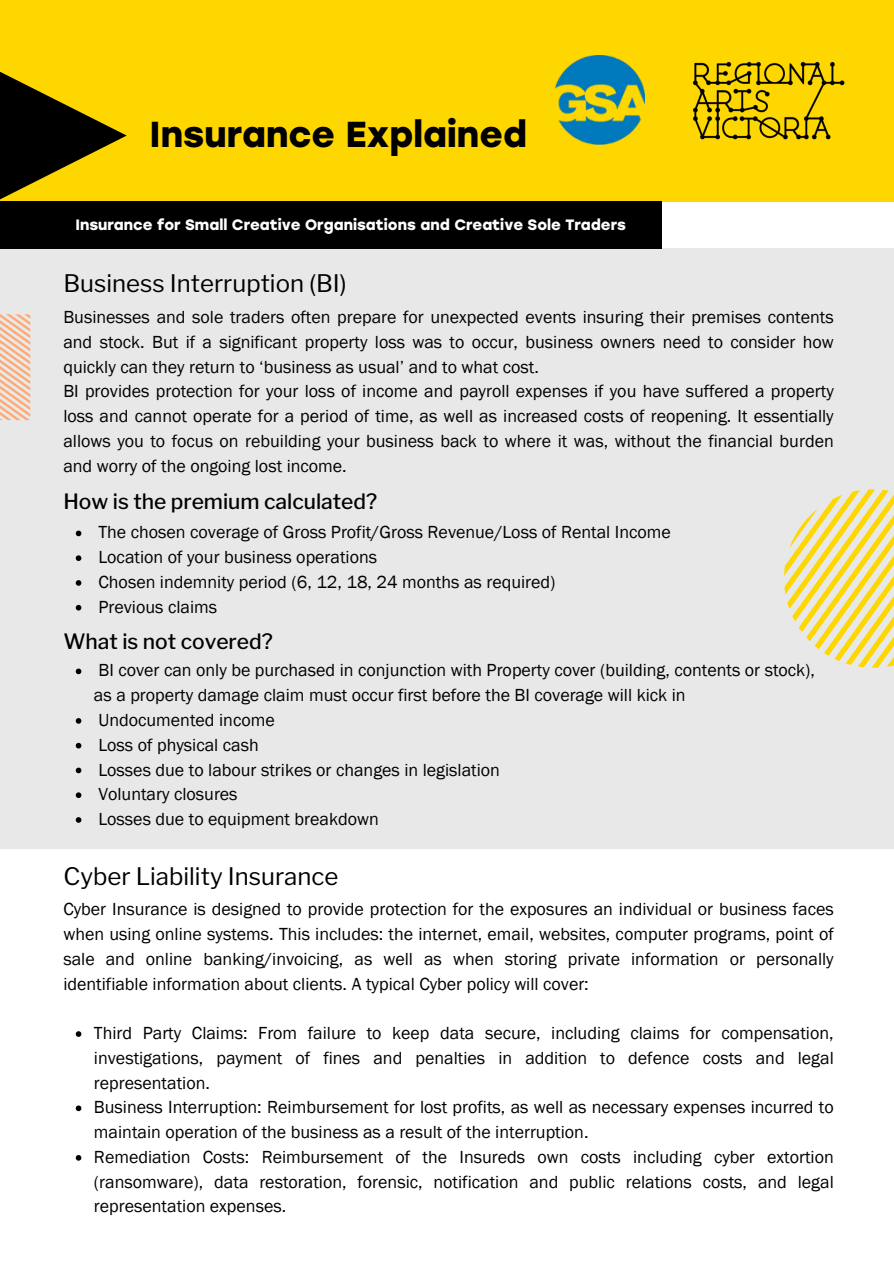
<style>
.page{position:relative;width:894px;height:1264px;background:#fff}
.page>*{position:absolute;margin:0;border:0;box-sizing:border-box;transform-origin:0 0}
.t1{font:700 36px "Stolzl";color:#000}
.t2{font:24px "Libre Franklin";color:#000}
.t3{font:500 21px "Libre Franklin";color:#000}
.t4{font:18px/24.8px "Franklin Gothic";color:#000}
.t5{font:700 15px "Stolzl";color:#fff}
</style>
<div class="page">
<div style="left:0;top:0;width:893px;height:202px;background:#fed700"></div>
<svg style="left:0;top:72px;width:127px;height:127px"></svg>
<img style="left:693px;top:61px;width:152px;height:79px">
<div style="left:0;top:249px;width:893px;height:599px;background:#e8e8e8"></div>
<svg style="left:784px;top:489px;width:109px;height:178px"></svg>
<div style="left:0;top:202px;width:661px;height:47px;background:#000"></div>
<svg style="left:0;top:314px;width:30px;height:106px"></svg>
<img style="left:555px;top:55px;width:89px;height:89px">
<svg style="left:76px;top:1031px;width:5px;height:5px"></svg>
<svg style="left:76px;top:1105px;width:5px;height:6px"></svg>
<svg style="left:76px;top:1155px;width:5px;height:5px"></svg>
<svg style="left:76px;top:530px;width:5px;height:6px"></svg>
<svg style="left:76px;top:555px;width:5px;height:6px"></svg>
<svg style="left:76px;top:580px;width:5px;height:5px"></svg>
<svg style="left:76px;top:605px;width:5px;height:5px"></svg>
<svg style="left:76px;top:668px;width:5px;height:6px"></svg>
<svg style="left:76px;top:718px;width:5px;height:5px"></svg>
<svg style="left:76px;top:743px;width:5px;height:5px"></svg>
<svg style="left:76px;top:767px;width:5px;height:6px"></svg>
<svg style="left:76px;top:792px;width:5px;height:6px"></svg>
<svg style="left:76px;top:817px;width:5px;height:5px"></svg>
<p class="t1" style="left:149px;top:113px;width:379px">Insurance Explained</p>
<p class="t5" style="left:75px;top:216px;width:552px">Insurance for Small Creative Organisations and Creative Sole Traders</p>
<p class="t2" style="left:63px;top:269px;width:285px">Business Interruption (BI)</p>
<h1 class="t4" style="left:63px;top:304px;width:771px">Businesses and sole traders often prepare for unexpected events insuring their premises contents and stock. But if a significant property loss was to occur, business owners need to consider how quickly can they return to ‘business as usual’ and to what cost.<br>BI provides protection for your loss of income and payroll expenses if you have suffered a property loss and cannot operate for a period of time, as well as increased costs of reopening. It essentially allows you to focus on rebuilding your business back to where it was, without the financial burden and worry of the ongoing lost income.</h1>
<p class="t3" style="left:63px;top:488px;width:315px">How is the premium calculated?</p>
<p class="t4" style="left:98px;top:520px;width:573px">The chosen coverage of Gross Profit/Gross Revenue/Loss of Rental Income</p>
<p class="t4" style="left:98px;top:544px;width:280px">Location of your business operations</p>
<h3 class="t4" style="left:98px;top:569px;width:458px">Chosen indemnity period (6, 12, 18, 24 months as required)</h3>
<p class="t4" style="left:98px;top:594px;width:120px">Previous claims</p>
<h4 class="t3" style="left:63px;top:629px;width:211px">What is not covered?</h4>
<p class="t4" style="left:94px;top:657px;width:722px">BI cover can only be purchased in conjunction with Property cover (building, contents or stock), as a property damage claim must occur first before the BI coverage will kick in</p>
<p class="t4" style="left:98px;top:707px;width:178px">Undocumented income</p>
<p class="t4" style="left:98px;top:732px;width:162px">Loss of physical cash</p>
<p class="t4" style="left:98px;top:756px;width:403px">Losses due to labour strikes or changes in legislation</p>
<p class="t4" style="left:98px;top:781px;width:141px">Voluntary closures</p>
<h2 class="t4" style="left:98px;top:806px;width:282px">Losses due to equipment breakdown</h2>
<h2 class="t2" style="left:63px;top:861px;width:276px">Cyber Liability Insurance</h2>
<h4 class="t4" style="left:63px;top:896px;width:771px;text-align:justify">Cyber Insurance is designed to provide protection for the exposures an individual or business faces when using online systems. This includes: the internet, email, websites, computer programs, point of sale and online banking/invoicing, as well as when storing private information or personally identifiable information about clients. A typical Cyber policy will cover:</h4>
<h3 class="t4" style="left:94px;top:1020px;width:741px;text-align:justify">Third Party Claims: From failure to keep data secure, including claims for compensation, investigations, payment of fines and penalties in addition to defence costs and legal representation.</h3>
<p class="t4" style="left:94px;top:1094px;width:741px">Business Interruption: Reimbursement for lost profits, as well as necessary expenses incurred to maintain operation of the business as a result of the interruption.</p>
<p class="t4" style="left:94px;top:1144px;width:741px;text-align:justify">Remediation Costs: Reimbursement of the Insureds own costs including cyber extortion (ransomware), data restoration, forensic, notification and public relations costs, and legal representation expenses.</p>
</div>
